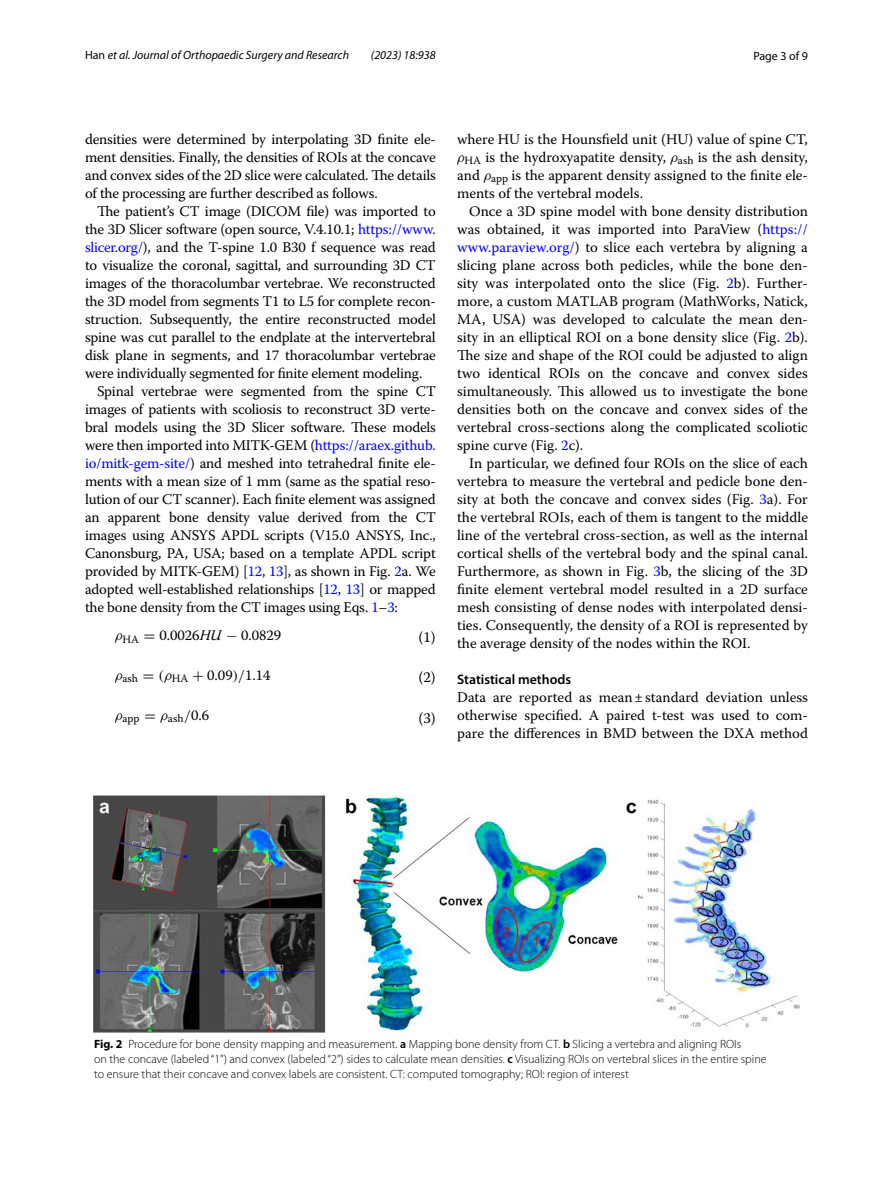
<style>
.page{position:relative;width:893px;height:1187px;background:#fff}
.page>*{position:absolute;margin:0;border:0;box-sizing:border-box;transform-origin:0 0}
.t1{font:15px "Warnock Pro";color:#000}
.t2{font:14.7px/18px "Warnock Pro";letter-spacing:-.015em;color:#000;text-align:justify}
.t3{font:14.7px "Warnock Pro Regular 8";color:#000}
.t4{font:14.7px "Warnock Pro Regular 7";color:#000}
.t5{font:600 13.8px "Myriad Pro";color:#000}
.t6{font:300 12px/15px "Myriad Pro";color:#000}
.t7{font:italic 12px "Myriad Pro";color:#000}
.t8{font:12px "Myriad Pro";color:#000}
.t9{font:11.25px "Warnock Pro Regular 2";color:#000}
.s1{font-style:normal}
.s2{color:#00f}
.s3{font-family:"MTMI5"}
.s4{font-family:"MTSYN2"}
.s5{font-family:"Warnock Pro";font-style:italic}
.s6{font-family:"MTMI6"}
.s7{font-family:"MTSYN3"}
.s8{font-family:"Warnock Pro Regular 3"}
.s9{font-family:"MTMI2"}
.s10{font-family:"MTMI3"}
.s11{font-family:"MTMI4"}
.s12{font-weight:700}
.s13{font-weight:600}
</style>
<div class="page">
<img style="left:94px;top:795px;width:705px;height:237px">
<p class="t7" style="left:85px;top:48px;width:266px"><span class="s1">Han</span> et al. Journal of Orthopaedic Surgery and Research</p>
<p class="t7" style="left:371px;top:48px;width:66px">(2023) 18:938</p>
<p class="t8" style="left:753px;top:48px;width:56px">Page 3 of 9</p>
<p class="t2" style="left:85px;top:130px;width:352px">densities were determined by interpolating 3D finite ele&shy;ment densities. Finally, the densities of ROIs at the concave and convex sides of the 2D slice were calculated. The details of the processing are further described as follows.</p>
<p class="t2" style="left:97px;top:202px;width:340px">The patient’s CT image (DICOM file) was imported to</p>
<p class="t2" style="left:85px;top:220px;width:352px">the 3D Slicer software (open source, V.4.10.1; <span class="s2">https://www.</span></p>
<p class="t2" style="left:85px;top:238px;width:352px"><span class="s2">slicer.org/</span>), and the T-spine 1.0 B30 f sequence was read</p>
<p class="t2" style="left:85px;top:256px;width:352px">to visualize the coronal, sagittal, and surrounding 3D CT</p>
<p class="t2" style="left:85px;top:274px;width:352px">images of the thoracolumbar vertebrae. We reconstructed</p>
<p class="t2" style="left:85px;top:292px;width:352px">the 3D model from segments T1 to L5 for complete recon-</p>
<p class="t2" style="left:85px;top:310px;width:352px">struction. Subsequently, the entire reconstructed model</p>
<p class="t2" style="left:85px;top:328px;width:352px">spine was cut parallel to the endplate at the intervertebral</p>
<p class="t2" style="left:85px;top:346px;width:352px">disk plane in segments, and 17 thoracolumbar vertebrae</p>
<p class="t2" style="left:85px;top:364px;width:339px">were individually segmented for finite element modeling.</p>
<p class="t2" style="left:97px;top:382px;width:340px">Spinal vertebrae were segmented from the spine CT</p>
<p class="t2" style="left:85px;top:400px;width:352px">images of patients with scoliosis to reconstruct 3D verte-</p>
<p class="t2" style="left:85px;top:418px;width:352px">bral models using the 3D Slicer software. These models</p>
<p class="t2" style="left:85px;top:436px;width:352px">were then imported into MITK-GEM (<span class="s2">https://araex.github.</span></p>
<p class="t2" style="left:85px;top:454px;width:352px"><span class="s2">io/mitk-gem-site/</span>) and meshed into tetrahedral finite ele-</p>
<p class="t2" style="left:85px;top:472px;width:352px">ments with a mean size of 1 mm (same as the spatial reso-</p>
<p class="t2" style="left:85px;top:490px;width:352px">lution of our CT scanner). Each finite element was assigned</p>
<p class="t2" style="left:85px;top:508px;width:352px">an apparent bone density value derived from the CT</p>
<p class="t2" style="left:85px;top:526px;width:352px">images using ANSYS APDL scripts (V15.0 ANSYS, Inc.,</p>
<p class="t2" style="left:85px;top:544px;width:352px">Canonsburg, PA, USA; based on a template APDL script</p>
<p class="t2" style="left:85px;top:562px;width:352px">provided by MITK-GEM) [<span class="s2">12</span>, <span class="s2">13</span>], as shown in Fig. <span class="s2">2</span>a. We</p>
<p class="t2" style="left:85px;top:580px;width:352px">adopted well-established relationships [<span class="s2">12</span>, <span class="s2">13</span>] or mapped</p>
<p class="t2" style="left:85px;top:598px;width:314px">the bone density from the CT images using Eqs. <span class="s2">1</span>–<span class="s2">3</span>:</p>
<p class="t4" style="left:114px;top:629px;width:168px"><span class="s3">ρ</span><sub>HA</sub> <span class="s4">=</span> 0.0026<span class="s5">HU</span> <span class="s4">−</span> 0.0829</p>
<p class="t1" style="left:419px;top:628px;width:19px">(1)</p>
<p class="t3" style="left:114px;top:669px;width:158px"><span class="s6">ρ</span><sub>ash</sub> <span class="s7">=</span> <span class="s6">(ρ</span><sub>HA</sub> <span class="s7">+</span> 0.09<span class="s6">)/</span>1.14</p>
<p class="t1" style="left:419px;top:667px;width:19px">(2)</p>
<p class="t9" style="left:114px;top:714px;width:96px"><sup>ρ</sup>app <sup>=</sup> <sup>ρ</sup>ash<sup>/</sup><sup>0.6</sup></p>
<p class="t1" style="left:419px;top:708px;width:19px">(3)</p>
<p class="t2" style="left:456px;top:130px;width:353px">where <span class="s8">HU</span> is the Hounsfield unit (HU) value of spine CT, <span class="s9">ρ</span><sub>HA</sub> is the hydroxyapatite density, <span class="s10">ρ</span><sub>ash</sub> is the ash density, and <span class="s11">ρ</span><sub>app</sub> is the apparent density assigned to the finite ele&shy;ments of the vertebral models.</p>
<p class="t2" style="left:457px;top:202px;width:352px;text-indent:12px">Once a 3D spine model with bone density distribution was obtained, it was imported into ParaView (<span class="s2">https:// www.paraview.org/</span>) to slice each vertebra by aligning a slicing plane across both pedicles, while the bone den&shy;sity was interpolated onto the slice (Fig. <span class="s2">2</span>b). Further&shy;more, a custom MATLAB program (MathWorks, Natick, MA, USA) was developed to calculate the mean den&shy;sity in an elliptical ROI on a bone density slice (Fig. <span class="s2">2</span>b).<br>The size and shape of the ROI could be adjusted to align two identical ROIs on the concave and convex sides simultaneously. This allowed us to investigate the bone densities both on the concave and convex sides of the vertebral cross-sections along the complicated scoliotic spine curve (Fig. <span class="s2">2</span>c).</p>
<p class="t2" style="left:457px;top:454px;width:352px;text-indent:12px">In particular, we defined four ROIs on the slice of each vertebra to measure the vertebral and pedicle bone den&shy;sity at both the concave and convex sides (Fig. <span class="s2">3</span>a). For the vertebral ROIs, each of them is tangent to the middle line of the vertebral cross-section, as well as the internal cortical shells of the vertebral body and the spinal canal.<br>Furthermore, as shown in Fig. <span class="s2">3</span>b, the slicing of the 3D finite element vertebral model resulted in a 2D surface mesh consisting of dense nodes with interpolated densi&shy;ties. Consequently, the density of a ROI is represented by the average density of the nodes within the ROI.</p>
<p class="t5" style="left:457px;top:670px;width:116px">Statistical methods</p>
<p class="t2" style="left:457px;top:688px;width:352px">Data are reported as mean±standard deviation unless otherwise specified. A paired t-test was used to com&shy;pare the differences in BMD between the DXA method</p>
<p class="t6" style="left:94px;top:1036px;width:674px"><span class="s12">Fig. 2</span> Procedure for bone density mapping and measurement. <span class="s13">a</span> Mapping bone density from CT. <span class="s13">b</span> Slicing a vertebra and aligning ROIs<br>on the concave (labeled “1”) and convex (labeled “2”) sides to calculate mean densities. <span class="s13">c</span> Visualizing ROIs on vertebral slices in the entire spine to ensure that their concave and convex labels are consistent. CT: computed tomography; ROI: region of interest</p>
</div>
